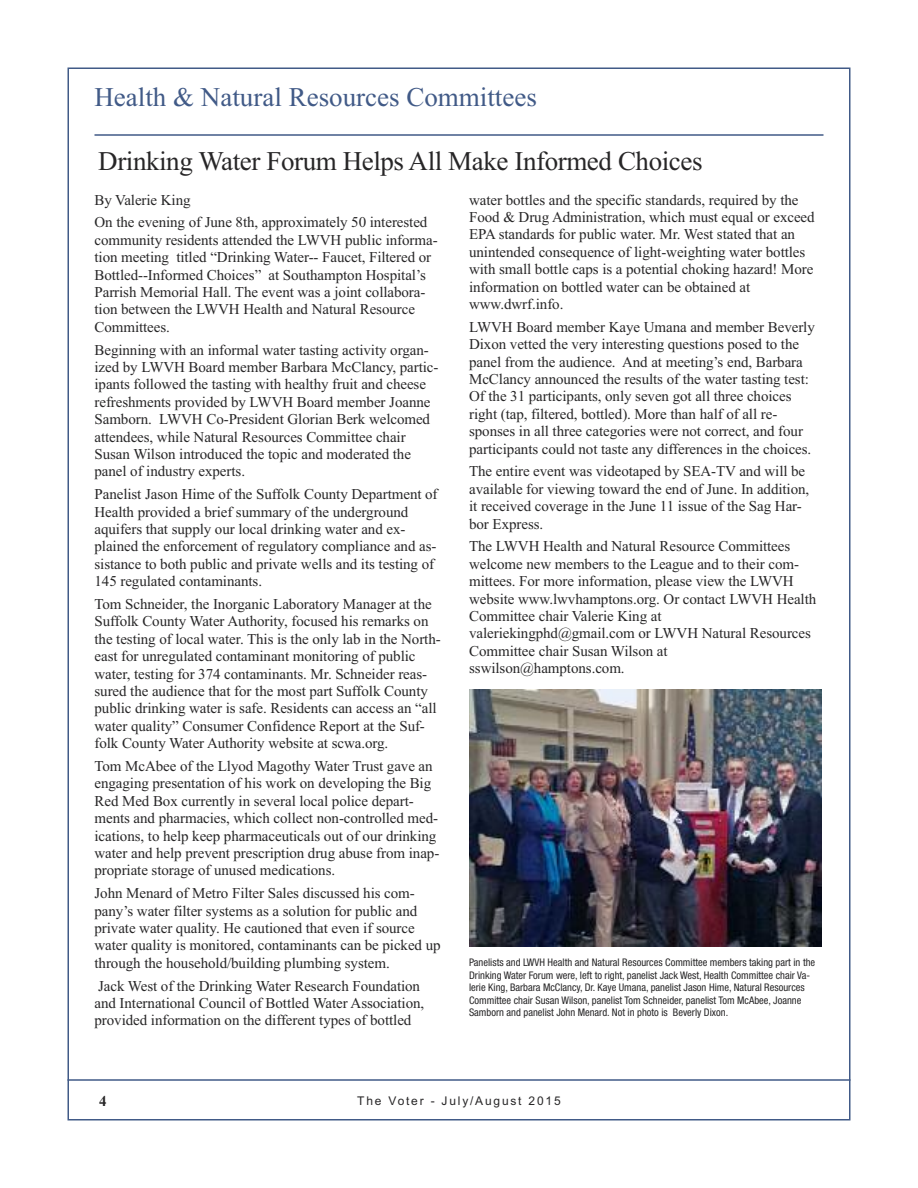
<style>
.page{position:relative;width:918px;height:1188px;background:#fff}
.page>*{position:absolute;margin:0;border:0;box-sizing:border-box;transform-origin:0 0}
.t1{font:27px "Times New Roman";letter-spacing:-.015em;color:#272627}
.t2{font:27px "Times New Roman";color:#415a87}
.t3{font:15px/17.4px "Times New Roman";letter-spacing:-.005em;color:#272627}
.t4{font:700 15px "Times New Roman";color:#272627}
.t5{font:12px "Arial";letter-spacing:.15em;color:#272627}
.t6{font:condensed 10.5px/12.6px "Helvetica Neue LT Std";color:#272627}
</style>
<div class="page">
<hr style="left:68px;top:1079px;width:782px;height:2px;background:#415a87">
<hr style="left:94px;top:134px;width:730px;height:2px;background:#415a87">
<img style="left:469px;top:690px;width:352px;height:257px">
<h1 class="t2" style="left:94px;top:81px;width:444px">Health &amp; Natural Resources Committees</h1>
<h1 class="t1" style="left:98px;top:145px;width:606px">Drinking Water Forum Helps All Make Informed Choices</h1>
<p class="t3" style="left:94px;top:188px;width:334px;line-height:22.8px">By Valerie King<br>On the evening of June 8th, approximately 50 interested</p>
<p class="t3" style="left:95px;top:231px;width:345px">community residents attended the LWVH public informa&shy;tion meeting titled “Drinking Water-- Faucet, Filtered or Bottled--Informed Choices” at Southampton Hospital’s Parrish Memorial Hall. The event was a joint collabora&shy;tion between the LWVH Health and Natural Resource Committees.</p>
<p class="t3" style="left:95px;top:341px;width:346px">Beginning with an informal water tasting activity organ&shy;ized by LWVH Board member Barbara McClancy, partic&shy;ipants followed the tasting with healthy fruit and cheese refreshments provided by LWVH Board member Joanne Samborn. LWVH Co-President Glorian Berk welcomed attendees, while Natural Resources Committee chair Susan Wilson introduced the topic and moderated the panel of industry experts.</p>
<p class="t3" style="left:95px;top:485px;width:345px">Panelist Jason Hime of the Suffolk County Department of Health provided a brief summary of the underground aquifers that supply our local drinking water and ex&shy;plained the enforcement of regulatory compliance and as&shy;sistance to both public and private wells and its testing of 145 regulated contaminants.</p>
<p class="t3" style="left:95px;top:595px;width:348px">Tom Schneider, the Inorganic Laboratory Manager at the Suffolk County Water Authority, focused his remarks on the testing of local water. This is the only lab in the North&shy;east for unregulated contaminant monitoring of public water, testing for 374 contaminants. Mr. Schneider reas&shy;sured the audience that for the most part Suffolk County public drinking water is safe. Residents can access an “all water quality” Consumer Confidence Report at the Suf&shy;folk County Water Authority website at scwa.org.</p>
<p class="t3" style="left:95px;top:757px;width:346px">Tom McAbee of the Llyod Magothy Water Trust gave an engaging presentation of his work on developing the Big Red Med Box currently in several local police depart&shy;ments and pharmacies, which collect non-controlled med&shy;ications, to help keep pharmaceuticals out of our drinking water and help prevent prescription drug abuse from inap&shy;propriate storage of unused medications.</p>
<p class="t3" style="left:95px;top:884px;width:348px">John Menard of Metro Filter Sales discussed his com&shy;pany’s water filter systems as a solution for public and private water quality. He cautioned that even if source water quality is monitored, contaminants can be picked up through the household/building plumbing system.</p>
<p class="t3" style="left:95px;top:977px;width:331px">Jack West of the Drinking Water Research Foundation and International Council of Bottled Water Association, provided information on the different types of bottled</p>
<p class="t3" style="left:469px;top:191px;width:347px">water bottles and the specific standards, required by the Food &amp; Drug Administration, which must equal or exceed EPA standards for public water. Mr. West stated that an unintended consequence of light-weighting water bottles with small bottle caps is a potential choking hazard! More information on bottled water can be obtained at www.dwrf.info.</p>
<p class="t3" style="left:469px;top:318px;width:347px">LWVH Board member Kaye Umana and member Beverly Dixon vetted the very interesting questions posed to the panel from the audience. And at meeting’s end, Barbara McClancy announced the results of the water tasting test:<br>Of the 31 participants, only seven got all three choices right (tap, filtered, bottled). More than half of all re&shy;sponses in all three categories were not correct, and four participants could not taste any differences in the choices.</p>
<p class="t3" style="left:469px;top:463px;width:342px">The entire event was videotaped by SEA-TV and will be available for viewing toward the end of June. In addition, it received coverage in the June 11 issue of the Sag Har&shy;bor Express.</p>
<p class="t3" style="left:469px;top:538px;width:349px">The LWVH Health and Natural Resource Committees welcome new members to the League and to their com&shy;mittees. For more information, please view the LWVH website www.lwvhamptons.org. Or contact LWVH Health Committee chair Valerie King at valeriekingphd@gmail.com or LWVH Natural Resources Committee chair Susan Wilson at sswilson@hamptons.com.</p>
<p class="t6" style="left:469px;top:957px;width:348px">Panelists and LWVH Health and Natural Resources Committee members taking part in the Drinking Water Forum were, left to right, panelist Jack West, Health Committee chair Va&shy;lerie King, Barbara McClancy, Dr. Kaye Umana, panelist Jason Hime, Natural Resources Committee chair Susan Wilson, panelist Tom Schneider, panelist Tom McAbee, Joanne Samborn and panelist John Menard. Not in photo is Beverly Dixon.</p>
<p class="t4" style="left:99px;top:1092px;width:9px">4</p>
<p class="t5" style="left:357px;top:1094px;width:205px">The Voter - July/August 2015</p>
</div>
